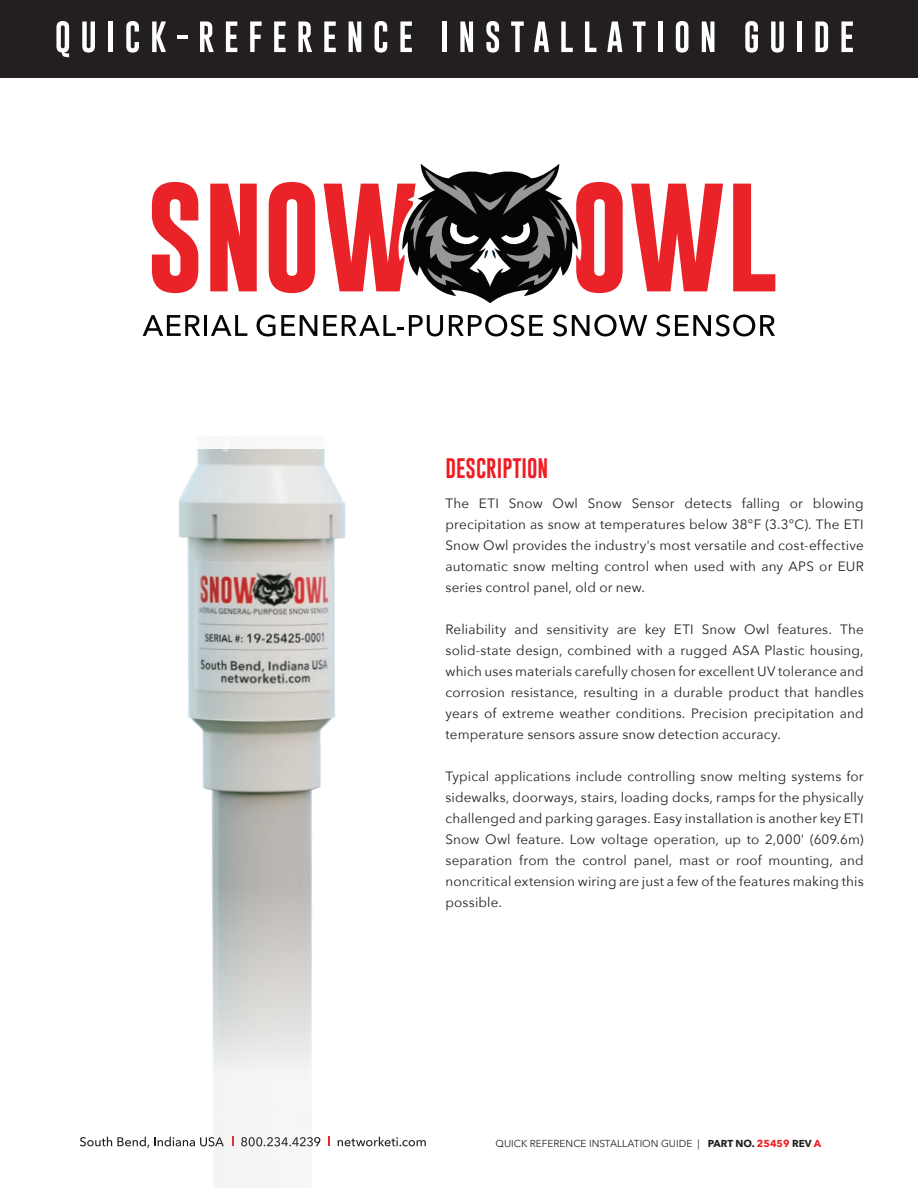
<style>
.page{position:relative;width:918px;height:1188px;background:#fff}
.page>*{position:absolute;margin:0;border:0;box-sizing:border-box;transform-origin:0 0}
.t1{font:20.55px "Gobold";color:#ee1d23}
.t2{font:13.5px/21px "Avenir Next";letter-spacing:.01em;color:#231f20;text-align:justify}
.t3{font:10.05px "Avenir Next";color:#231f20}
.s1{font-weight:700}
.s2{font-weight:700;color:#ee1d23}
</style>
<div class="page">
<div style="left:0;top:0;width:918px;height:78px;background:#231f20"></div>
<svg style="left:56px;top:21px;width:13px;height:36px"></svg>
<svg style="left:82px;top:21px;width:13px;height:32px"></svg>
<hr style="left:109px;top:21px;width:4px;height:31px;background:#fff">
<svg style="left:126px;top:21px;width:13px;height:32px"></svg>
<svg style="left:152px;top:21px;width:14px;height:31px"></svg>
<hr style="left:177px;top:35px;width:11px;height:4px;background:#fff">
<svg style="left:200px;top:21px;width:14px;height:31px"></svg>
<svg style="left:226px;top:21px;width:11px;height:31px"></svg>
<svg style="left:250px;top:21px;width:12px;height:31px"></svg>
<svg style="left:274px;top:21px;width:12px;height:31px"></svg>
<svg style="left:298px;top:21px;width:14px;height:31px"></svg>
<svg style="left:324px;top:21px;width:12px;height:31px"></svg>
<svg style="left:349px;top:21px;width:12px;height:31px"></svg>
<svg style="left:375px;top:21px;width:12px;height:32px"></svg>
<svg style="left:400px;top:21px;width:12px;height:31px"></svg>
<div style="left:442px;top:21px;width:5px;height:31px;background:#fff"></div>
<svg style="left:460px;top:21px;width:13px;height:31px"></svg>
<svg style="left:486px;top:21px;width:13px;height:32px"></svg>
<svg style="left:511px;top:21px;width:13px;height:31px"></svg>
<svg style="left:534px;top:21px;width:15px;height:31px"></svg>
<svg style="left:561px;top:21px;width:12px;height:31px"></svg>
<svg style="left:585px;top:21px;width:11px;height:31px"></svg>
<svg style="left:607px;top:21px;width:15px;height:31px"></svg>
<svg style="left:633px;top:21px;width:13px;height:31px"></svg>
<hr style="left:658px;top:21px;width:4px;height:31px;background:#fff">
<svg style="left:676px;top:21px;width:12px;height:32px"></svg>
<svg style="left:702px;top:21px;width:12px;height:31px"></svg>
<svg style="left:745px;top:21px;width:13px;height:32px"></svg>
<svg style="left:771px;top:21px;width:13px;height:32px"></svg>
<div style="left:797px;top:21px;width:5px;height:31px;background:#fff"></div>
<svg style="left:815px;top:21px;width:13px;height:31px"></svg>
<svg style="left:841px;top:21px;width:12px;height:31px"></svg>
<svg style="left:80px;top:1137px;width:87px;height:11px"></svg>
<svg style="left:346px;top:1137px;width:80px;height:9px"></svg>
<img style="left:167px;top:449px;width:179px;height:739px">
<svg style="left:143px;top:315px;width:57px;height:21px"></svg>
<hr style="left:204px;top:315px;width:3px;height:21px;background:#050504">
<svg style="left:211px;top:315px;width:36px;height:21px"></svg>
<svg style="left:257px;top:315px;width:60px;height:21px"></svg>
<svg style="left:323px;top:315px;width:120px;height:21px"></svg>
<svg style="left:449px;top:315px;width:94px;height:21px"></svg>
<svg style="left:553px;top:315px;width:94px;height:21px"></svg>
<svg style="left:656px;top:315px;width:119px;height:21px"></svg>
<svg style="left:152px;top:182px;width:46px;height:111px"></svg>
<svg style="left:210px;top:184px;width:47px;height:107px;background:#ec3f45"></svg>
<svg style="left:269px;top:182px;width:46px;height:111px"></svg>
<svg style="left:631px;top:184px;width:92px;height:107px"></svg>
<svg style="left:733px;top:184px;width:42px;height:107px"></svg>
<svg style="left:324px;top:164px;width:299px;height:140px"></svg>
<h1 class="t1" style="left:446px;top:455px;width:104px">DESCRIPTION</h1>
<p class="t2" style="left:446px;top:492px;width:420px">The ETI Snow Owl Snow Sensor detects falling or blowing precipitation as snow at temperatures below 38°F (3.3°C). The ETI Snow Owl provides the industry's most versatile and cost-effective automatic snow melting control when used with any APS or EUR series control panel, old or new.</p>
<p class="t2" style="left:446px;top:618px;width:420px">Reliability and sensitivity are key ETI Snow Owl features. The solid-state design, combined with a rugged ASA Plastic housing, which uses materials carefully chosen for excellent UV tolerance and corrosion resistance, resulting in a durable product that handles years of extreme weather conditions. Precision precipitation and temperature sensors assure snow detection accuracy.</p>
<p class="t2" style="left:446px;top:765px;width:420px">Typical applications include controlling snow melting systems for sidewalks, doorways, stairs, loading docks, ramps for the physically challenged and parking garages. Easy installation is another key ETI Snow Owl feature. Low voltage operation, up to 2,000' (609.6m) separation from the control panel, mast or roof mounting, and noncritical extension wiring are just a few of the features making this possible.</p>
<p class="t3" style="left:496px;top:1135px;width:327px">QUICK REFERENCE INSTALLATION GUIDE | <span class="s1">PART NO.</span> <span class="s2">25459</span> <span class="s1">REV</span> <span class="s2">A</span></p>
</div>
